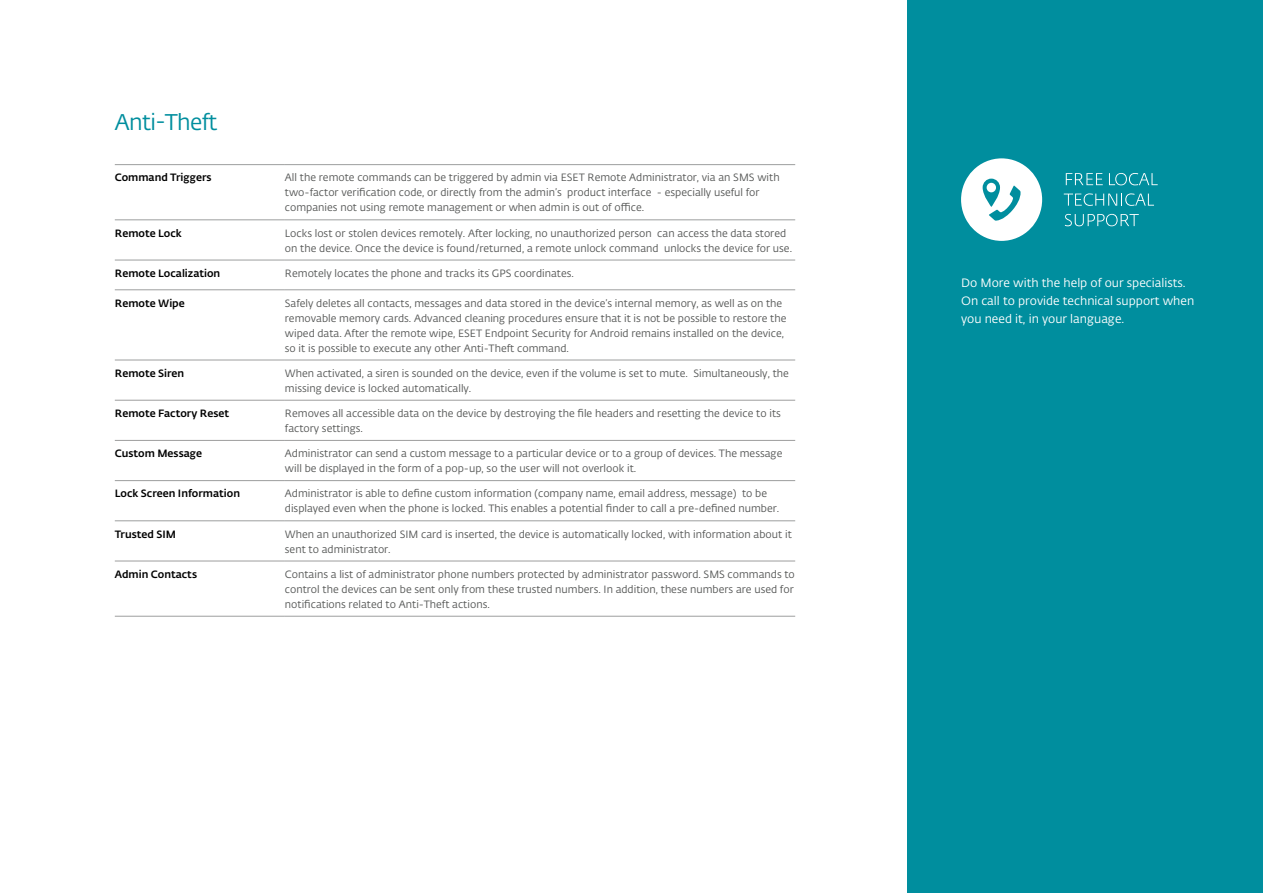
<style>
.page{position:relative;width:1263px;height:893px;background:#fff}
.page>*{position:absolute;margin:0;border:0;box-sizing:border-box;transform-origin:0 0}
.t1{font:22.5px "Fedra Sans Alt Pro Book LF";letter-spacing:-.03em;color:#008e9e}
.t2{font:12px/18px "Fedra Sans Alt Pro Book LF";color:#fff}
.t3{font:10.5px/15px "Fedra Sans Alt Pro Book LF";color:#555756}
.t4{font:10.5px "Fedra Sans Alt Pro Med LF";color:#000}
</style>
<div class="page">
<div style="left:908px;top:0;width:355px;height:893px;background:#008e9e"></div>
<svg style="left:1066px;top:173px;width:37px;height:12px"></svg>
<svg style="left:1109px;top:173px;width:49px;height:12px"></svg>
<svg style="left:1064px;top:193px;width:90px;height:13px"></svg>
<svg style="left:1065px;top:214px;width:74px;height:12px"></svg>
<div style="left:961px;top:158px;width:81px;height:83px;background:#fff;border-radius:50%"></div>
<svg style="left:983px;top:179px;width:38px;height:42px"></svg>
<hr style="left:115px;top:164px;width:170px;height:1px;background:#9d9e9e">
<hr style="left:285px;top:164px;width:510px;height:1px;background:#9d9e9e">
<hr style="left:115px;top:219px;width:170px;height:1px;background:#9d9e9e">
<hr style="left:285px;top:219px;width:510px;height:1px;background:#9d9e9e">
<hr style="left:115px;top:260px;width:170px;height:1px;background:#9d9e9e">
<hr style="left:285px;top:260px;width:510px;height:1px;background:#9d9e9e">
<hr style="left:115px;top:360px;width:170px;height:1px;background:#9d9e9e">
<hr style="left:285px;top:360px;width:510px;height:1px;background:#9d9e9e">
<hr style="left:115px;top:400px;width:170px;height:1px;background:#9d9e9e">
<hr style="left:285px;top:400px;width:510px;height:1px;background:#9d9e9e">
<hr style="left:115px;top:440px;width:170px;height:1px;background:#9d9e9e">
<hr style="left:285px;top:440px;width:510px;height:1px;background:#9d9e9e">
<hr style="left:115px;top:480px;width:170px;height:1px;background:#9d9e9e">
<hr style="left:285px;top:480px;width:510px;height:1px;background:#9d9e9e">
<hr style="left:115px;top:520px;width:170px;height:1px;background:#9d9e9e">
<hr style="left:285px;top:520px;width:510px;height:1px;background:#9d9e9e">
<hr style="left:115px;top:561px;width:170px;height:1px;background:#9d9e9e">
<hr style="left:285px;top:561px;width:510px;height:1px;background:#9d9e9e">
<hr style="left:115px;top:616px;width:170px;height:1px;background:#9d9e9e">
<hr style="left:285px;top:616px;width:510px;height:1px;background:#9d9e9e">
<hr style="left:115px;top:289px;width:170px;height:1px;background:#9d9e9e">
<hr style="left:285px;top:289px;width:510px;height:1px;background:#9d9e9e">
<p class="t1" style="left:115px;top:107px;width:104px">Anti-Theft</p>
<p class="t4" style="left:115px;top:170px;width:98px">Command Triggers</p>
<p class="t3" style="left:285px;top:170px;width:496px">All the remote commands can be triggered by admin via ESET Remote Administrator, via an SMS with two-factor verification code, or directly from the admin’s product interface - especially useful for companies not using remote management or when admin is out of office.</p>
<p class="t4" style="left:115px;top:225px;width:69px">Remote Lock</p>
<p class="t3" style="left:285px;top:225px;width:509px">Locks lost or stolen devices remotely. After locking, no unauthorized person can access the data stored on the device. Once the device is found/returned, a remote unlock command unlocks the device for use.</p>
<p class="t4" style="left:115px;top:265px;width:107px">Remote Localization</p>
<p class="t3" style="left:285px;top:265px;width:290px">Remotely locates the phone and tracks its GPS coordinates.</p>
<p class="t4" style="left:115px;top:295px;width:72px">Remote Wipe</p>
<p class="t3" style="left:285px;top:295px;width:503px">Safely deletes all contacts, messages and data stored in the device’s internal memory, as well as on the removable memory cards. Advanced cleaning procedures ensure that it is not be possible to restore the wiped data. After the remote wipe, ESET Endpoint Security for Android remains installed on the device, so it is possible to execute any other Anti-Theft command.</p>
<p class="t4" style="left:115px;top:365px;width:71px">Remote Siren</p>
<p class="t3" style="left:285px;top:365px;width:505px">When activated, a siren is sounded on the device, even if the volume is set to mute. Simultaneously, the missing device is locked automatically.</p>
<p class="t4" style="left:115px;top:405px;width:116px">Remote Factory Reset</p>
<p class="t3" style="left:285px;top:405px;width:497px">Removes all accessible data on the device by destroying the file headers and resetting the device to its factory settings.</p>
<p class="t4" style="left:115px;top:445px;width:89px">Custom Message</p>
<p class="t3" style="left:285px;top:446px;width:499px">Administrator can send a custom message to a particular device or to a group of devices. The message will be displayed in the form of a pop-up, so the user will not overlook it.</p>
<p class="t4" style="left:115px;top:486px;width:127px">Lock Screen Information</p>
<p class="t3" style="left:285px;top:486px;width:496px">Administrator is able to define custom information (company name, email address, message) to be displayed even when the phone is locked. This enables a potential finder to call a pre-defined number.</p>
<p class="t4" style="left:115px;top:526px;width:63px">Trusted SIM</p>
<p class="t3" style="left:285px;top:526px;width:508px">When an unauthorized SIM card is inserted, the device is automatically locked, with information about it sent to administrator.</p>
<p class="t4" style="left:115px;top:566px;width:84px">Admin Contacts</p>
<p class="t3" style="left:285px;top:566px;width:511px;text-align:justify">Contains a list of administrator phone numbers protected by administrator password. SMS commands to control the devices can be sent only from these trusted numbers. In addition, these numbers are used for notifications related to Anti-Theft actions.</p>
<p class="t2" style="left:961px;top:273px;width:235px">Do More with the help of our specialists.<br>On call to provide technical support when you need it, in your language.</p>
</div>
